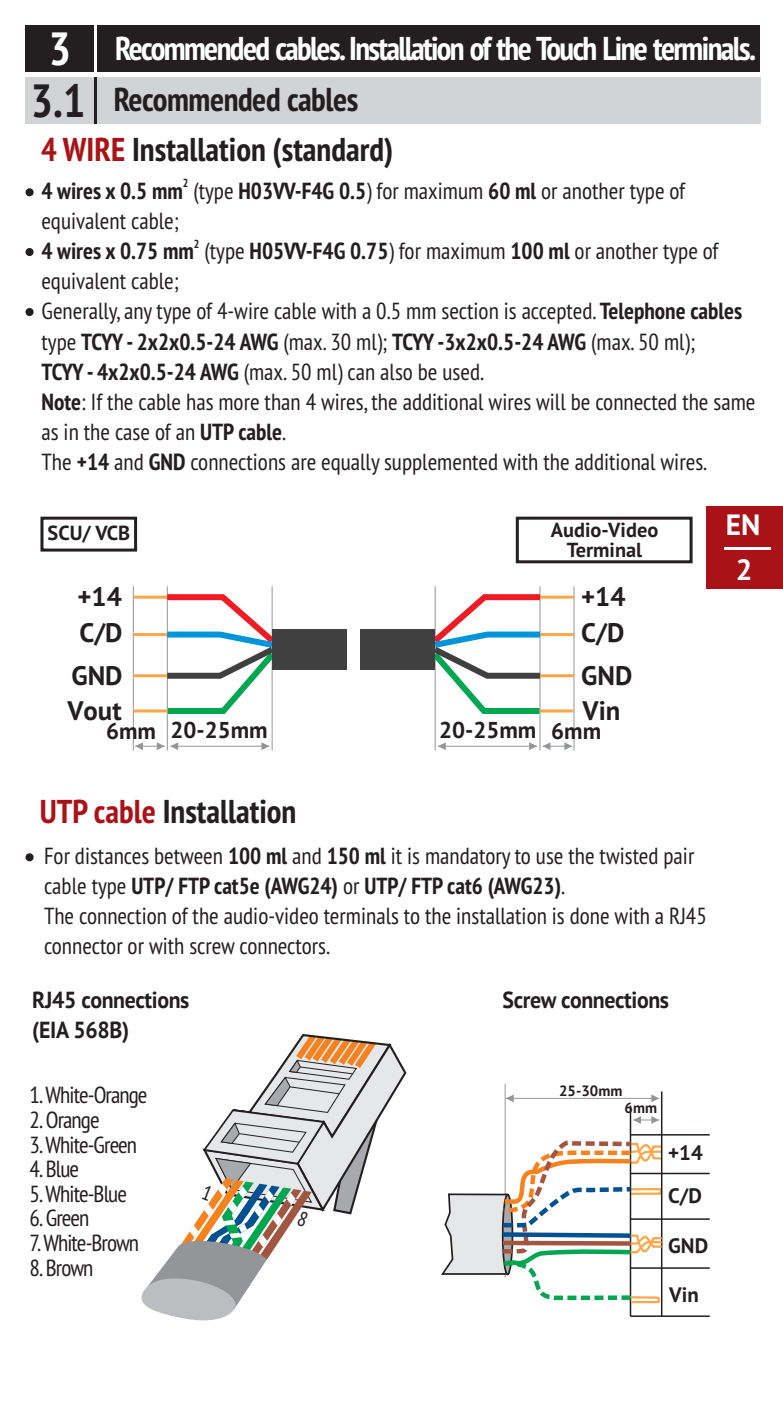
<style>
.page{position:relative;width:783px;height:1421px;background:#fff}
.page>*{position:absolute;margin:0;border:0;box-sizing:border-box;transform-origin:0 0}
.t1{font:700 condensed 33px "PT Sans";color:#231f20}
.t2{font:700 condensed 33px "PT Sans";letter-spacing:-.05em;color:#fff}
.t3{font:700 29.4px/45.3px "PT Sans";color:#fff;text-align:center}
.t4{font:700 26.7px/35.7px "PT Sans";color:#231f20}
.t5{font:condensed 23.4px/30px "PT Sans";color:#231f20}
.t6{font:condensed 23.4px/24.6px "PT Sans";letter-spacing:-.04em;color:#231f20}
.t7{font:700 23.4px/30px "PT Sans";letter-spacing:-.015em;color:#231f20;scale:.94 1}
.t8{font:700 22.8px "PT Sans";color:#231f20}
.t9{font:700 21px/43.5px "PT Sans";color:#231f20}
.t10{font:700 20.4px/20.7px "PT Sans";color:#231f20;text-align:center}
.t11{font:700 15px "PT Sans";color:#231f20}
.t12{font:700 condensed 11.7px "PT Sans";color:#231f20}
.s1{font-size:46.5px}
.s2{color:#a91317}
.s3{font-weight:700}
</style>
<div class="page">
<div style="left:26px;top:26px;width:733px;height:46px;background:#231f20"></div>
<hr style="left:94px;top:26px;width:3px;height:46px;background:#fff">
<div style="left:26px;top:77px;width:734px;height:47px;background:#d1d3d4"></div>
<div style="left:26px;top:188px;width:8px;height:8px;background:#231f20;border-radius:4px"></div>
<div style="left:26px;top:308px;width:8px;height:8px;background:#231f20;border-radius:4px"></div>
<div style="left:26px;top:248px;width:8px;height:8px;background:#231f20;border-radius:4px"></div>
<div style="left:26px;top:853px;width:8px;height:8px;background:#231f20;border-radius:4px"></div>
<hr style="left:504px;top:1083px;width:1px;height:194px;background:#939598">
<hr style="left:506px;top:1097px;width:153px;height:1px;background:#939598">
<svg style="left:506px;top:1095px;width:7px;height:7px"></svg>
<svg style="left:651px;top:1094px;width:8px;height:8px"></svg>
<svg style="left:633px;top:1116px;width:26px;height:7px"></svg>
<hr style="left:660px;top:1091px;width:2px;height:224px;background:#231f20">
<hr style="left:629px;top:1105px;width:2px;height:210px;background:#231f20">
<hr style="left:630px;top:1172px;width:79px;height:2px;background:#231f20">
<hr style="left:630px;top:1218px;width:79px;height:1px;background:#231f20">
<hr style="left:630px;top:1267px;width:79px;height:1px;background:#231f20">
<hr style="left:630px;top:1315px;width:79px;height:1px;background:#231f20">
<hr style="left:630px;top:1133px;width:79px;height:2px;background:#231f20">
<svg style="left:441px;top:1135px;width:223px;height:173px"></svg>
<hr style="left:94px;top:77px;width:3px;height:47px;background:#231f20">
<hr style="left:539px;top:586px;width:1px;height:164px;background:#939598">
<hr style="left:573px;top:586px;width:1px;height:164px;background:#939598">
<hr style="left:542px;top:745px;width:30px;height:1px;background:#939598">
<svg style="left:564px;top:742px;width:8px;height:8px"></svg>
<hr style="left:434px;top:586px;width:1px;height:164px;background:#939598">
<hr style="left:540px;top:595px;width:34px;height:3px;background:#faa74a">
<hr style="left:539px;top:709px;width:34px;height:3px;background:#faa74a">
<hr style="left:540px;top:633px;width:34px;height:3px;background:#faa74a">
<hr style="left:540px;top:674px;width:34px;height:3px;background:#faa74a">
<hr style="left:438px;top:745px;width:99px;height:1px;background:#939598">
<svg style="left:438px;top:742px;width:7px;height:8px"></svg>
<svg style="left:529px;top:742px;width:21px;height:8px"></svg>
<svg style="left:434px;top:591px;width:112px;height:126px"></svg>
<div style="left:360px;top:629px;width:75px;height:41px;background:#404041"></div>
<hr style="left:167px;top:586px;width:1px;height:164px;background:#939598">
<hr style="left:133px;top:586px;width:1px;height:164px;background:#939598">
<hr style="left:135px;top:745px;width:30px;height:1px;background:#939598">
<svg style="left:135px;top:742px;width:8px;height:8px"></svg>
<hr style="left:271px;top:586px;width:1px;height:164px;background:#939598">
<hr style="left:133px;top:595px;width:34px;height:3px;background:#faa74a">
<hr style="left:134px;top:709px;width:34px;height:3px;background:#faa74a">
<hr style="left:133px;top:633px;width:34px;height:3px;background:#faa74a">
<hr style="left:133px;top:674px;width:34px;height:3px;background:#faa74a">
<hr style="left:170px;top:745px;width:99px;height:1px;background:#939598">
<svg style="left:261px;top:742px;width:8px;height:8px"></svg>
<svg style="left:157px;top:742px;width:21px;height:8px"></svg>
<svg style="left:161px;top:591px;width:112px;height:126px"></svg>
<div style="left:272px;top:629px;width:75px;height:41px;background:#404041"></div>
<div style="left:40px;top:516px;width:97px;height:35px;border:3px solid #231f20"></div>
<div style="left:515px;top:516px;width:177px;height:47px;border:3px solid #231f20"></div>
<div style="left:705px;top:506px;width:77px;height:82px;background:#a91317"></div>
<hr style="left:723px;top:546px;width:47px;height:3px;background:#fff">
<svg style="left:141px;top:1034px;width:266px;height:287px"></svg>
<h1 class="t2" style="left:49px;top:27px;width:708px"><span class="s1">3</span> Recommended cables.Installation of the Touch Line terminals.</h1>
<h1 class="t1" style="left:31px;top:77px;width:329px"><span class="s1">3.1</span> Recommended cables</h1>
<h1 class="t1" style="left:41px;top:127px;width:353px"><span class="s2">4 WIRE</span> Installation (standard)</h1>
<p class="t12" style="left:183px;top:175px;width:7px">2</p>
<p class="t5" style="left:42px;top:175px;width:645px"><span class="s3">4 wires x 0.5 mm</span> (type <span class="s3">H03VV-F4G 0.5</span>) for maximum <span class="s3">60 ml</span> or another type of equivalent cable;</p>
<p class="t12" style="left:194px;top:236px;width:7px">2</p>
<p class="t5" style="left:42px;top:235px;width:715px"><span class="s3">4 wires x 0.75 mm</span> (type <span class="s3">H05VV-F4G 0.75</span>) for maximum <span class="s3">100 ml</span> or another type of equivalent cable;<br>Generally, any type of 4-wire cable with a 0.5 mm section is accepted. <span class="s3">Telephone cables </span>type <span class="s3">TCYY - 2x2x0.5-24 AWG</span> (max. 30 ml); <span class="s3">TCYY -3x2x0.5-24 AWG</span> (max. 50 ml);<br><span class="s3">TCYY - 4x2x0.5-24 AWG</span> (max. 50 ml) can also be used.<br><span class="s3">Note</span>: If the cable has more than 4 wires, the additional wires will be connected the same as in the case of an <span class="s3">UTP cable</span>.<br>The <span class="s3">+14</span> and <span class="s3">GND</span> connections are equally supplemented with the additional wires.</p>
<p class="t10" style="left:48px;top:522px;width:84px">SCU/ VCB</p>
<p class="t10" style="left:550px;top:519px;width:109px">Audio-Video<br>Terminal</p>
<p class="t3" style="left:725px;top:501px;width:36px">EN<br>2</p>
<p class="t4" style="left:77px;top:578px;width:47px">+14<br>C/D</p>
<p class="t4" style="left:67px;top:657px;width:57px">GND<br>Vout</p>
<p class="t8" style="left:106px;top:714px;width:163px">6mm 20-25mm</p>
<p class="t4" style="left:581px;top:578px;width:46px">+14<br>C/D</p>
<p class="t4" style="left:581px;top:657px;width:53px">GND<br>Vin</p>
<p class="t8" style="left:439px;top:714px;width:163px">20-25mm 6mm</p>
<h1 class="t1" style="left:40px;top:789px;width:258px"><span class="s2">UTP cable</span> Installation</h1>
<p class="t5" style="left:44px;top:840px;width:664px">For distances between <span class="s3">100 ml</span> and <span class="s3">150 ml</span> it is mandatory to use the twisted pair cable type <span class="s3">UTP/ FTP cat5e (AWG24)</span> or <span class="s3">UTP/ FTP cat6 (AWG23)</span>.<br>The connection of the audio-video terminals to the installation is done with a RJ45 connector or with screw connectors.</p>
<p class="t7" style="left:32px;top:984px;width:169px">RJ45 connections (EIA 568B)</p>
<p class="t6" style="left:30px;top:1082px;width:119px">1.White-Orange<br>2.Orange<br>3.White-Green<br>4.Blue<br>5.White-Blue<br>6.Green<br>7.White-Brown<br>8.Brown</p>
<p class="t7" style="left:502px;top:984px;width:179px">Screw connections</p>
<p class="t11" style="left:559px;top:1080px;width:65px">25-30mm</p>
<p class="t11" style="left:624px;top:1098px;width:34px">6mm</p>
<p class="t9" style="left:668px;top:1129px;width:36px">+14<br>C/D</p>
<p class="t9" style="left:668px;top:1223px;width:41px">GND</p>
<p class="t9" style="left:669px;top:1271px;width:31px">Vin</p>
</div>
